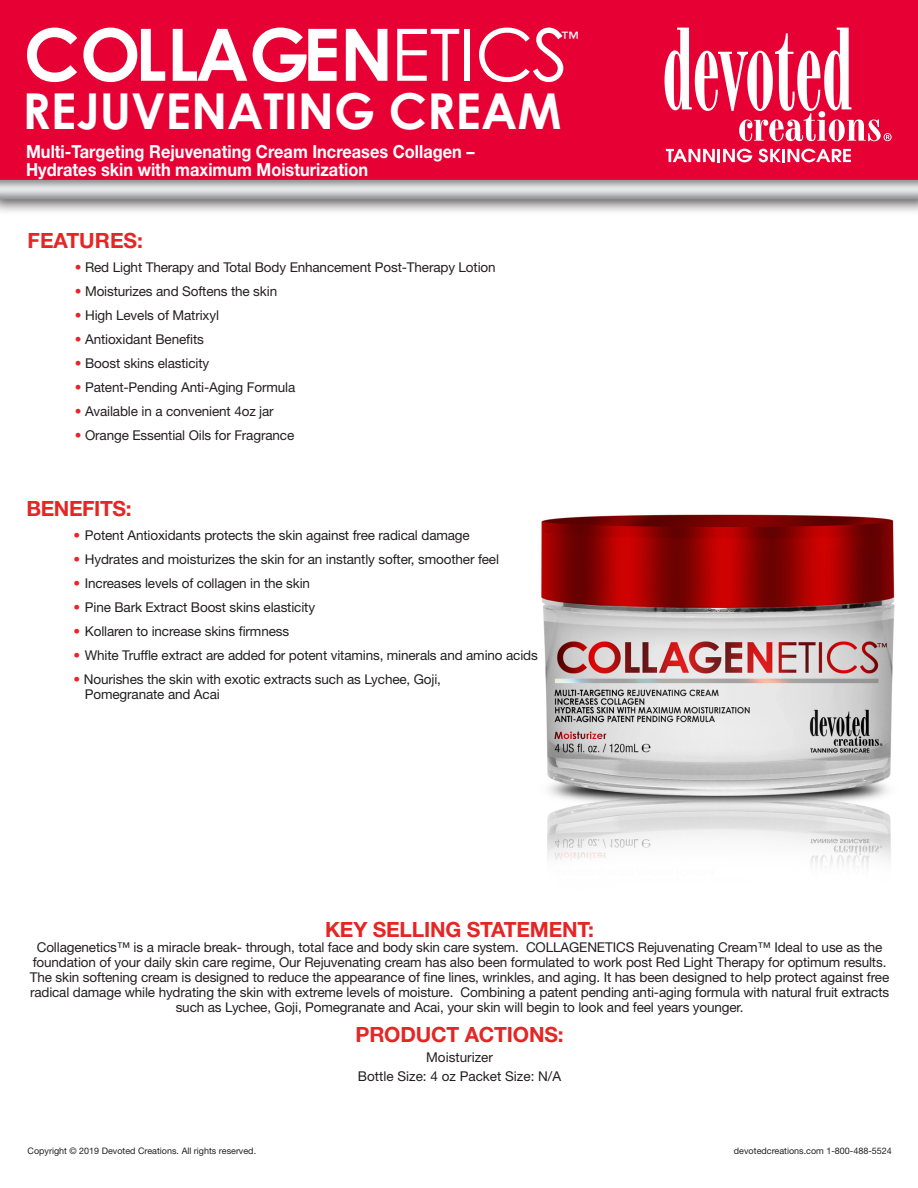
<style>
.page{position:relative;width:918px;height:1188px;background:#fff}
.page>*{position:absolute;margin:0;border:0;box-sizing:border-box;transform-origin:0 0}
.t1{font:700 72.3px "Century Gothic";color:#fff}
.t2{font:700 49.5px "Century Gothic";color:#fff}
.t3{font:700 21px "Helvetica Neue LT Std";letter-spacing:-.01em;color:#e42625}
.t4{font:700 18px "Helvetica Neue LT Std";color:#fff;scale:.91 1}
.t5{font:16.8px "Century Gothic";color:#fff}
.t6{font:13.5px/15px "Helvetica Neue LT Std";letter-spacing:-.01em;color:#231f20;text-align:center}
.t7{font:9px "Helvetica Neue LT Std";color:#231f20}
.s1{font-weight:400}
.s2{color:#e42625}
</style>
<div class="page">
<img style="left:1px;top:0;width:917px;height:866px">
<svg style="left:665px;top:28px;width:227px;height:113px"></svg>
<svg style="left:666px;top:149px;width:86px;height:13px"></svg>
<svg style="left:758px;top:149px;width:93px;height:13px"></svg>
<h1 class="t1" style="left:24px;top:9px;width:546px">COLLAGEN<span class="s1">ETICS</span></h1>
<p class="t5" style="left:562px;top:27px;width:18px">™</p>
<p class="t2" style="left:22px;top:80px;width:541px">REJUVENATING CREAM</p>
<p class="t4" style="left:26px;top:140px;width:494px">Multi-Targeting Rejuvenating Cream Increases Collagen –</p>
<p class="t4" style="left:26px;top:158px;width:377px">Hydrates skin with maximum Moisturization</p>
<p class="t3" style="left:28px;top:228px;width:117px">FEATURES:</p>
<p class="t6" style="left:75px;top:260px;width:422px"><span class="s2">•</span> Red Light Therapy and Total Body Enhancement Post-Therapy Lotion</p>
<p class="t6" style="left:75px;top:284px;width:204px"><span class="s2">•</span> Moisturizes and Softens the skin</p>
<p class="t6" style="left:75px;top:308px;width:146px"><span class="s2">•</span> High Levels of Matrixyl</p>
<p class="t6" style="left:75px;top:332px;width:131px"><span class="s2">•</span> Antioxidant Benefits</p>
<p class="t6" style="left:75px;top:356px;width:136px"><span class="s2">•</span> Boost skins elasticity</p>
<p class="t6" style="left:75px;top:380px;width:222px"><span class="s2">•</span> Patent-Pending Anti-Aging Formula</p>
<p class="t6" style="left:75px;top:404px;width:200px"><span class="s2">•</span> Available in a convenient 4oz jar</p>
<p class="t6" style="left:75px;top:428px;width:221px"><span class="s2">•</span> Orange Essential Oils for Fragrance</p>
<p class="t3" style="left:26px;top:496px;width:107px">BENEFITS:</p>
<p class="t6" style="left:74px;top:528px;width:398px"><span class="s2">•</span> Potent Antioxidants protects the skin against free radical damage</p>
<p class="t6" style="left:74px;top:552px;width:427px"><span class="s2">•</span> Hydrates and moisturizes the skin for an instantly softer, smoother feel</p>
<p class="t6" style="left:74px;top:576px;width:238px"><span class="s2">•</span> Increases levels of collagen in the skin</p>
<p class="t6" style="left:74px;top:600px;width:243px"><span class="s2">•</span> Pine Bark Extract Boost skins elasticity</p>
<p class="t6" style="left:74px;top:624px;width:217px"><span class="s2">•</span> Kollaren to increase skins firmness</p>
<p class="t6" style="left:74px;top:648px;width:466px"><span class="s2">•</span> White Truffle extract are added for potent vitamins, minerals and amino acids</p>
<p class="t6" style="left:74px;top:672px;width:369px"><span class="s2">•</span> Nourishes the skin with exotic extracts such as Lychee, Goji,</p>
<p class="t6" style="left:85px;top:687px;width:136px">Pomegranate and Acai</p>
<p class="t3" style="left:325px;top:917px;width:271px">KEY SELLING STATEMENT:</p>
<p class="t6" style="left:30px;top:940px;width:861px">Collagenetics™ is a miracle break- through, total face and body skin care system. COLLAGENETICS Rejuvenating Cream™ Ideal to use as the foundation of your daily skin care regime, Our Rejuvenating cream has also been formulated to work post Red Light Therapy for optimum results.<br>The skin softening cream is designed to reduce the appearance of fine lines, wrinkles, and aging. It has been designed to help protect against free radical damage while hydrating the skin with extreme levels of moisture. Combining a patent pending anti-aging formula with natural fruit extracts such as Lychee, Goji, Pomegranate and Acai, your skin will begin to look and feel years younger.</p>
<p class="t3" style="left:356px;top:1022px;width:210px">PRODUCT ACTIONS:</p>
<p class="t6" style="left:426px;top:1049px;width:68px">Moisturizer</p>
<p class="t6" style="left:358px;top:1069px;width:205px">Bottle Size: 4 oz Packet Size: N/A</p>
<p class="t7" style="left:28px;top:1146px;width:230px">Copyright © 2019 Devoted Creations. All rights reserved.</p>
<p class="t7" style="left:734px;top:1146px;width:159px">devotedcreations.com 1-800-488-5524</p>
</div>
